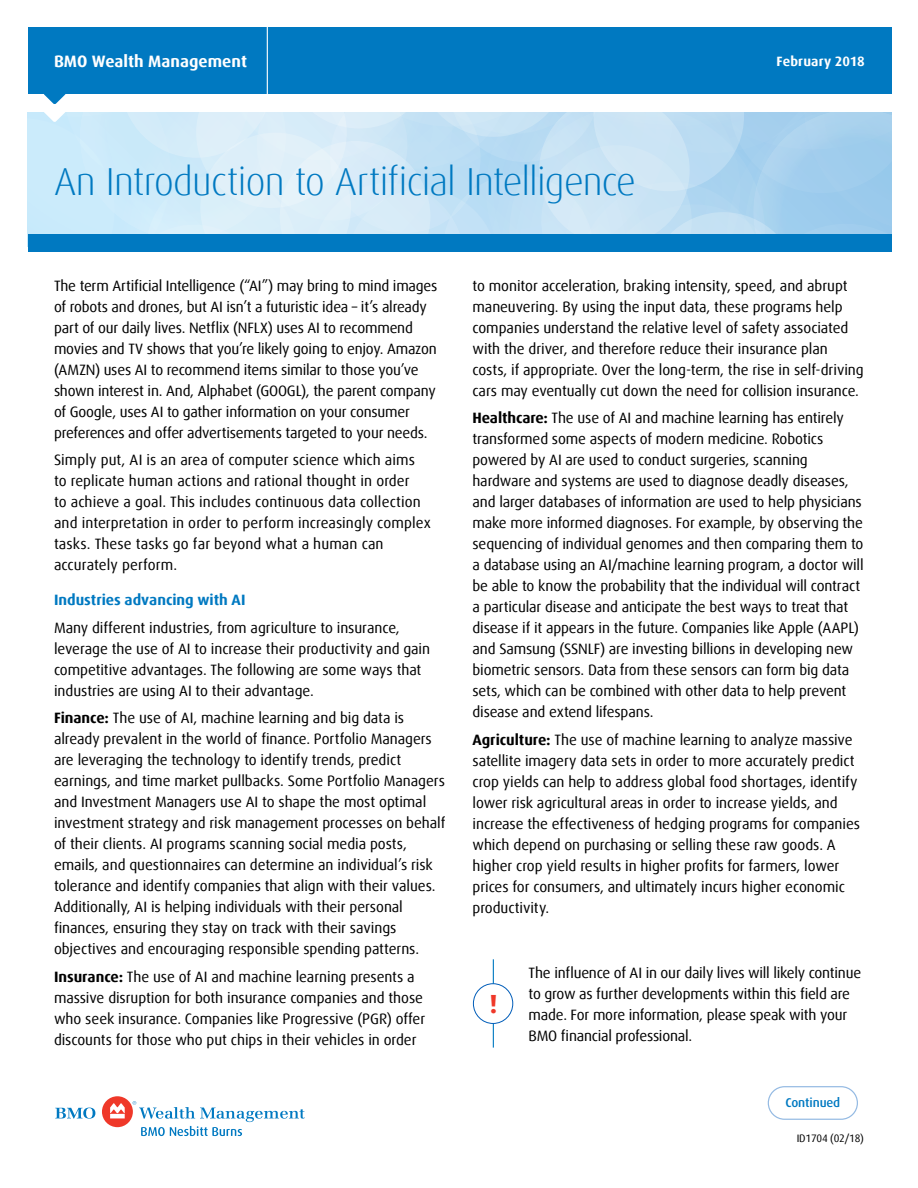
<style>
.page{position:relative;width:918px;height:1188px;background:#fff}
.page>*{position:absolute;margin:0;border:0;box-sizing:border-box;transform-origin:0 0}
.t1{font:300 39px "Dax Offc Pro";letter-spacing:-.02em;color:#0079c1}
.t2{font:700 26.25px "Dax Offc Pro";color:#ef3829}
.t3{font:700 16.5px "Dax Offc Pro";color:#fff}
.t4{font:15px/21px "Dax Offc Pro";letter-spacing:-.005em;color:#000}
.t5{font:700 15px "Dax Offc Pro";color:#0079c1}
.t6{font:700 13.5px "Dax Offc Pro";letter-spacing:.01em;color:#fff}
.t7{font:500 12.75px "Dax OT";letter-spacing:-.01em;color:#0079c1}
.t8{font:10.8px "Dax Offc Pro";letter-spacing:-.02em;color:#000}
.s1{font-weight:700}
</style>
<div class="page">
<div style="left:28px;top:234px;width:864px;height:18px;background:#0079c1"></div>
<div style="left:28px;top:27px;width:864px;height:67px;background:#0079c1"></div>
<svg style="left:28px;top:90px;width:864px;height:144px"></svg>
<hr style="left:267px;top:27px;width:1px;height:67px;background:#fff">
<svg style="left:55px;top:1108px;width:40px;height:11px"></svg>
<div style="left:102px;top:1096px;width:31px;height:31px;background:#ef3829;border-radius:50%"></div>
<svg style="left:110px;top:1103px;width:15px;height:15px"></svg>
<svg style="left:133px;top:1101px;width:172px;height:35px"></svg>
<hr style="left:493px;top:959px;width:1px;height:89px;background:#0079c1">
<div style="left:473px;top:984px;width:40px;height:39px;background:#fff;border-radius:50%"></div>
<div style="left:473px;top:983px;width:40px;height:41px;border:1px solid #005db9;border-radius:50%"></div>
<svg style="left:768px;top:1086px;width:90px;height:34px"></svg>
<p class="t3" style="left:54px;top:51px;width:195px">BMO Wealth Management</p>
<p class="t6" style="left:777px;top:53px;width:90px">February 2018</p>
<h1 class="t1" style="left:54px;top:156px;width:584px">An Introduction to Artificial Intelligence</h1>
<p class="t4" style="left:54px;top:275px;width:385px">The term Artificial Intelligence (“AI”) may bring to mind images of robots and drones, but AI isn’t a futuristic idea – it’s already part of our daily lives. Netflix (NFLX) uses AI to recommend movies and TV shows that you’re likely going to enjoy. Amazon (AMZN) uses AI to recommend items similar to those you’ve shown interest in. And, Alphabet (GOOGL), the parent company of Google, uses AI to gather information on your consumer preferences and offer advertisements targeted to your needs.</p>
<p class="t4" style="left:54px;top:450px;width:378px">Simply put, AI is an area of computer science which aims to replicate human actions and rational thought in order<br>to achieve a goal. This includes continuous data collection and interpretation in order to perform increasingly complex tasks. These tasks go far beyond what a human can accurately perform.</p>
<p class="t5" style="left:54px;top:590px;width:193px">Industries advancing with AI</p>
<p class="t4" style="left:54px;top:617px;width:378px">Many different industries, from agriculture to insurance, leverage the use of AI to increase their productivity and gain competitive advantages. The following are some ways that industries are using AI to their advantage.</p>
<p class="t4" style="left:54px;top:708px;width:393px"><span class="s1">Finance:</span> The use of AI, machine learning and big data is already prevalent in the world of finance. Portfolio Managers are leveraging the technology to identify trends, predict earnings, and time market pullbacks. Some Portfolio Managers and Investment Managers use AI to shape the most optimal investment strategy and risk management processes on behalf of their clients. AI programs scanning social media posts, emails, and questionnaires can determine an individual’s risk tolerance and identify companies that align with their values.<br>Additionally, AI is helping individuals with their personal finances, ensuring they stay on track with their savings objectives and encouraging responsible spending patterns.</p>
<p class="t4" style="left:54px;top:967px;width:373px"><span class="s1">Insurance:</span> The use of AI and machine learning presents a massive disruption for both insurance companies and those who seek insurance. Companies like Progressive (PGR) offer discounts for those who put chips in their vehicles in order</p>
<p class="t4" style="left:472px;top:275px;width:393px">to monitor acceleration, braking intensity, speed, and abrupt maneuvering. By using the input data, these programs help companies understand the relative level of safety associated with the driver, and therefore reduce their insurance plan costs, if appropriate. Over the long-term, the rise in self-driving cars may eventually cut down the need for collision insurance.</p>
<p class="t4" style="left:472px;top:408px;width:393px"><span class="s1">Healthcare:</span> The use of AI and machine learning has entirely transformed some aspects of modern medicine. Robotics powered by AI are used to conduct surgeries, scanning hardware and systems are used to diagnose deadly diseases, and larger databases of information are used to help physicians make more informed diagnoses. For example, by observing the sequencing of individual genomes and then comparing them to a database using an AI/machine learning program, a doctor will be able to know the probability that the individual will contract a particular disease and anticipate the best ways to treat that disease if it appears in the future. Companies like Apple (AAPL) and Samsung (SSNLF) are investing billions in developing new biometric sensors. Data from these sensors can form big data sets, which can be combined with other data to help prevent disease and extend lifespans.</p>
<p class="t4" style="left:472px;top:730px;width:389px"><span class="s1">Agriculture:</span> The use of machine learning to analyze massive satellite imagery data sets in order to more accurately predict crop yields can help to address global food shortages, identify lower risk agricultural areas in order to increase yields, and increase the effectiveness of hedging programs for companies which depend on purchasing or selling these raw goods. A higher crop yield results in higher profits for farmers, lower prices for consumers, and ultimately incurs higher economic productivity.</p>
<h2 class="t2" style="left:489px;top:987px;width:10px">!</h2>
<p class="t4" style="left:529px;top:962px;width:334px">The influence of AI in our daily lives will likely continue to grow as further developments within this field are made. For more information, please speak with your BMO financial professional.</p>
<p class="t7" style="left:785px;top:1095px;width:56px">Continued</p>
<p class="t8" style="left:797px;top:1131px;width:69px">ID1704 (02/18)</p>
</div>
